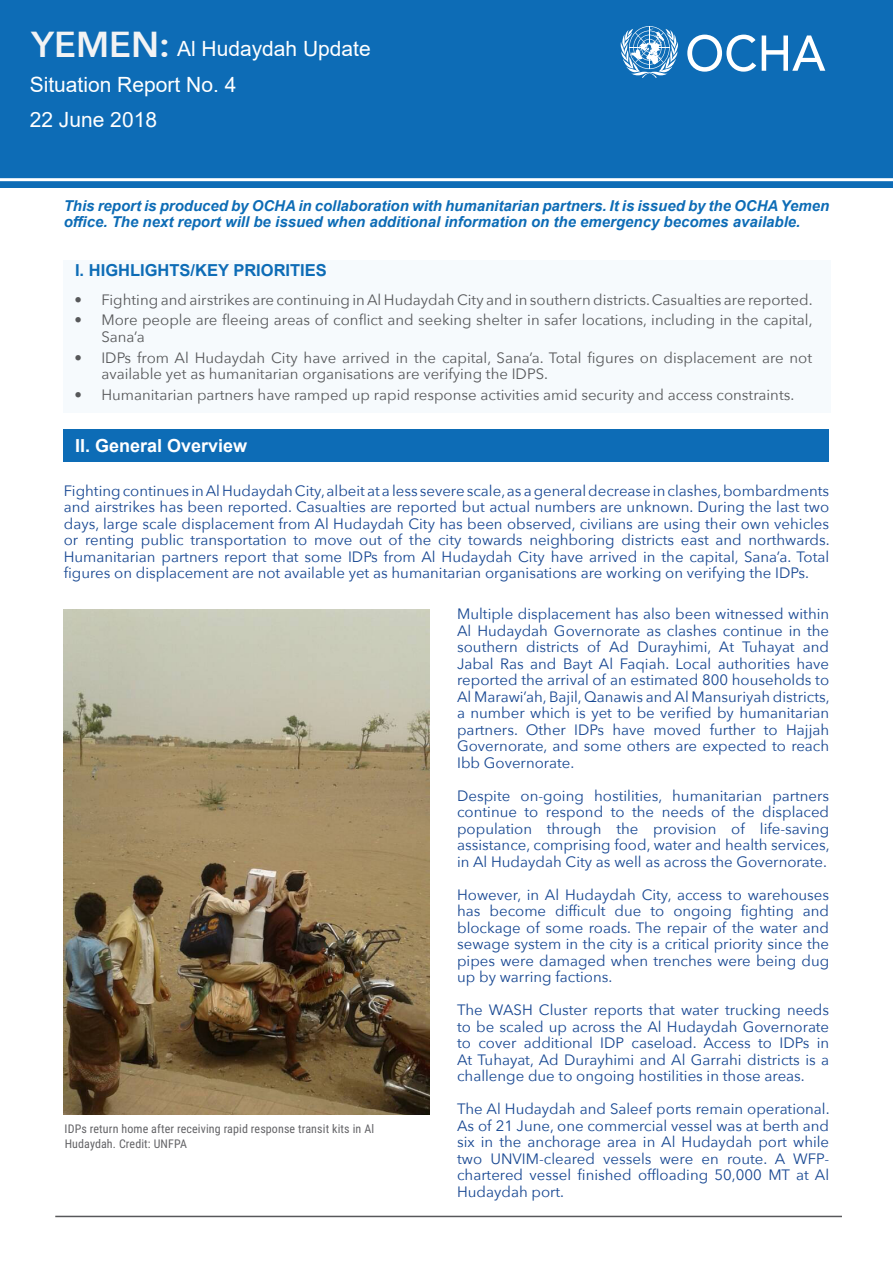
<style>
.page{position:relative;width:893px;height:1263px;background:#fff}
.page>*{position:absolute;margin:0;border:0;box-sizing:border-box;transform-origin:0 0}
.t1{font:600 36px "Avenir Next";color:#f2f3f4}
.t2{font:21px "Arial";color:#fff}
.t3{font:700 18px "Arial";color:#fff}
.t4{font:700 16.5px "Arial";color:#0d6cb6}
.t5{font:15px/16.5px "Avenir Next";color:#174792;text-align:justify}
.t6{font:15px/16.5px "Avenir Next";color:#57585a}
.t7{font:italic 700 15px/16.5px "Arial";color:#0d6cb6}
.Caption_Comment_Righ{font:12px/15px "Roboto Condensed";letter-spacing:.01em;color:#636366}
</style>
<div class="page">
<div style="left:64px;top:260px;width:767px;height:152px;background:#f6fafd"></div>
<div style="left:0;top:0;width:893px;height:187px;background:#0d6cb6"></div>
<hr style="left:0;top:178px;width:893px;height:3px;background:#fff">
<svg style="left:687px;top:35px;width:69px;height:37px"></svg>
<svg style="left:762px;top:35px;width:63px;height:36px"></svg>
<svg style="left:621px;top:26px;width:57px;height:52px"></svg>
<div style="left:64px;top:430px;width:765px;height:32px;background:#0d6cb6"></div>
<hr style="left:55px;top:1216px;width:787px;height:1px;background:#57585a">
<img style="left:64px;top:609px;width:365px;height:506px">
<p class="t1" style="left:32px;top:14px;width:140px">YEMEN:</p>
<p class="t2" style="left:177px;top:34px;width:195px">Al Hudaydah Update</p>
<p class="t2" style="left:30px;top:70px;width:208px">Situation Report No. 4</p>
<p class="t2" style="left:30px;top:105px;width:129px">22 June 2018</p>
<p class="t7" style="left:64px;top:198px;width:767px">This report is produced by OCHA in collaboration with humanitarian partners. It is issued by the OCHA Yemen office. The next report will be issued when additional information on the emergency becomes available.</p>
<p class="t4" style="left:75px;top:259px;width:253px">I. HIGHLIGHTS/KEY PRIORITIES</p>
<p class="t6" style="left:74px;top:290px;width:740px">• Fighting and airstrikes are continuing in Al Hudaydah City and in southern districts. Casualties are reported.</p>
<p class="t6" style="left:101px;top:311px;width:713px;text-indent:-27px">• More people are fleeing areas of conflict and seeking shelter in safer locations, including in the capital,<br>Sana’a</p>
<p class="t6" style="left:101px;top:348px;width:712px;text-indent:-27px">• IDPs from Al Hudaydah City have arrived in the capital, Sana’a. Total figures on displacement are not available yet as humanitarian organisations are verifying the IDPS.</p>
<p class="t6" style="left:74px;top:386px;width:721px">• Humanitarian partners have ramped up rapid response activities amid security and access constraints.</p>
<p class="t3" style="left:75px;top:433px;width:174px">II. General Overview</p>
<p class="t5" style="left:64px;top:481px;width:767px">Fighting continues in Al Hudaydah City, albeit at a less severe scale, as a general decrease in clashes, bombardments and airstrikes has been reported. Casualties are reported but actual numbers are unknown. During the last two days, large scale displacement from Al Hudaydah City has been observed, civilians are using their own vehicles or renting public transportation to move out of the city towards neighboring districts east and northwards.<br>Humanitarian partners report that some IDPs from Al Hudaydah City have arrived in the capital, Sana’a. Total figures on displacement are not available yet as humanitarian organisations are working on verifying the IDPs.</p>
<p class="Caption_Comment_Righ" style="left:65px;top:1121px;width:311px">IDPs return home after receiving rapid response transit kits in Al<br>Hudaydah. Credit: UNFPA</p>
<p class="t5" style="left:457px;top:605px;width:374px">Multiple displacement has also been witnessed within Al Hudaydah Governorate as clashes continue in the southern districts of Ad Durayhimi, At Tuhayat and Jabal Ras and Bayt Al Faqiah. Local authorities have reported the arrival of an estimated 800 households to Al Marawi’ah, Bajil, Qanawis and Al Mansuriyah districts, a number which is yet to be verified by humanitarian partners. Other IDPs have moved further to Hajjah Governorate, and some others are expected to reach Ibb Governorate.</p>
<p class="t5" style="left:457px;top:787px;width:374px">Despite on-going hostilities, humanitarian partners continue to respond to the needs of the displaced population through the provision of life-saving assistance, comprising food, water and health services, in Al Hudaydah City as well as across the Governorate.</p>
<p class="t5" style="left:457px;top:886px;width:374px">However, in Al Hudaydah City, access to warehouses has become difficult due to ongoing fighting and blockage of some roads. The repair of the water and sewage system in the city is a critical priority since the pipes were damaged when trenches were being dug up by warring factions.</p>
<p class="t5" style="left:457px;top:1001px;width:374px">The WASH Cluster reports that water trucking needs to be scaled up across the Al Hudaydah Governorate to cover additional IDP caseload. Access to IDPs in At Tuhayat, Ad Durayhimi and Al Garrahi districts is a challenge due to ongoing hostilities in those areas.</p>
<p class="t5" style="left:457px;top:1100px;width:374px">The Al Hudaydah and Saleef ports remain operational.<br>As of 21 June, one commercial vessel was at berth and six in the anchorage area in Al Hudaydah port while two UNVIM-cleared vessels were en route. A WFP&shy;chartered vessel finished offloading 50,000 MT at Al Hudaydah port.</p>
</div>
